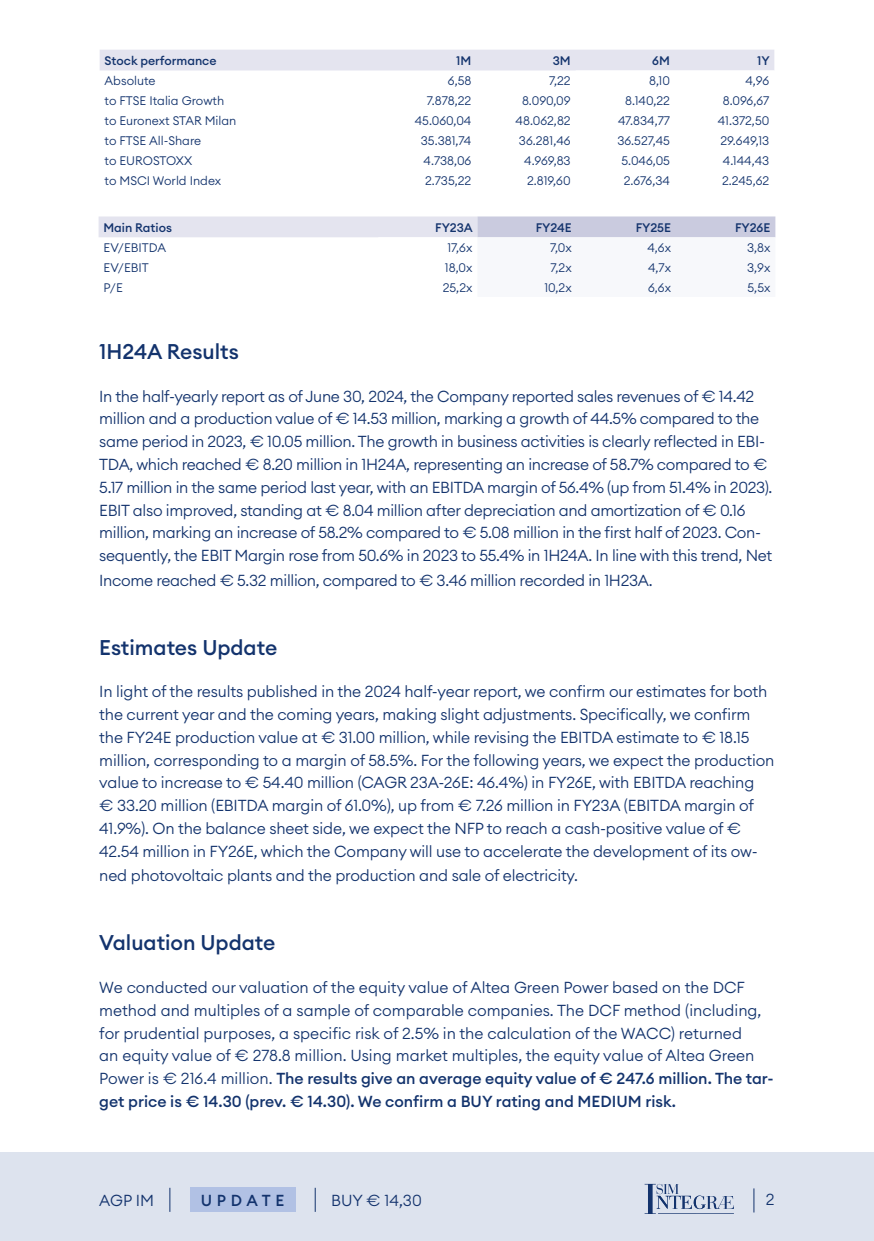
<style>
.page{position:relative;width:874px;height:1241px;background:#fff}
.page>*{position:absolute;margin:0;border:0;box-sizing:border-box;transform-origin:0 0}
.t1{font:500 21px "Euclid Circular A";color:#13336d}
.t2{font:300 15.75px/22.8px "Euclid Circular A";letter-spacing:-.01em;color:#13336d}
.t3{font:500 15.75px "Euclid Circular A";letter-spacing:.3em;color:#13336d}
.t4{font:300 12.25px "Euclid Circular A";color:#13336d}
.t5{font:500 12.25px "Euclid Circular A";color:#13336d}
.s1{font-weight:500}
</style>
<div class="page">
<div style="left:0;top:1152px;width:873px;height:88px;background:#dde3ee"></div>
<svg style="left:169px;top:1187px;width:1px;height:24px"></svg>
<div style="left:189px;top:1187px;width:106px;height:24px;background:#b1c1e4"></div>
<svg style="left:314px;top:1187px;width:1px;height:24px"></svg>
<svg style="left:753px;top:1188px;width:1px;height:24px"></svg>
<svg style="left:644px;top:1183px;width:89px;height:30px"></svg>
<div style="left:100px;top:50px;width:674px;height:21px;background:#e4e4ef"></div>
<svg style="left:98px;top:216px;width:677px;height:22px;background:#dadbe9"></svg>
<p class="t5" style="left:105px;top:53px;width:113px">Stock performance</p>
<p class="t5" style="left:456px;top:53px;width:17px">1M</p>
<p class="t5" style="left:552px;top:53px;width:19px">3M</p>
<p class="t5" style="left:652px;top:53px;width:19px">6M</p>
<p class="t5" style="left:756px;top:53px;width:14px">1Y</p>
<p class="t4" style="left:105px;top:73px;width:53px">Absolute</p>
<p class="t4" style="left:447px;top:73px;width:25px">6,58</p>
<p class="t4" style="left:549px;top:73px;width:23px">7,22</p>
<p class="t4" style="left:648px;top:73px;width:22px">8,10</p>
<p class="t4" style="left:745px;top:73px;width:25px">4,96</p>
<p class="t4" style="left:105px;top:93px;width:121px">to FTSE Italia Growth</p>
<p class="t4" style="left:427px;top:93px;width:46px">7.878,22</p>
<p class="t4" style="left:522px;top:93px;width:50px">8.090,09</p>
<p class="t4" style="left:625px;top:93px;width:46px">8.140,22</p>
<p class="t4" style="left:722px;top:93px;width:48px">8.096,67</p>
<p class="t4" style="left:105px;top:113px;width:133px">to Euronext STAR Milan</p>
<p class="t4" style="left:414px;top:113px;width:58px">45.060,04</p>
<p class="t4" style="left:515px;top:113px;width:57px">48.062,82</p>
<p class="t4" style="left:617px;top:113px;width:54px">47.834,77</p>
<p class="t4" style="left:717px;top:113px;width:53px">41.372,50</p>
<p class="t4" style="left:105px;top:133px;width:98px">to FTSE All-Share</p>
<p class="t4" style="left:420px;top:133px;width:52px">35.381,74</p>
<p class="t4" style="left:518px;top:133px;width:53px">36.281,46</p>
<p class="t4" style="left:617px;top:133px;width:54px">36.527,45</p>
<p class="t4" style="left:720px;top:133px;width:50px">29.649,13</p>
<p class="t4" style="left:105px;top:152px;width:89px">to EUROSTOXX</p>
<p class="t4" style="left:423px;top:152px;width:49px">4.738,06</p>
<p class="t4" style="left:524px;top:152px;width:48px">4.969,83</p>
<p class="t4" style="left:621px;top:152px;width:50px">5.046,05</p>
<p class="t4" style="left:722px;top:152px;width:48px">4.144,43</p>
<p class="t4" style="left:105px;top:172px;width:118px">to MSCI World Index</p>
<p class="t4" style="left:425px;top:172px;width:48px">2.735,22</p>
<p class="t4" style="left:526px;top:172px;width:45px">2.819,60</p>
<p class="t4" style="left:623px;top:172px;width:48px">2.676,34</p>
<p class="t4" style="left:721px;top:172px;width:49px">2.245,62</p>
<p class="t5" style="left:103px;top:219px;width:70px">Main Ratios</p>
<p class="t5" style="left:435px;top:219px;width:39px">FY23A</p>
<p class="t5" style="left:535px;top:219px;width:38px">FY24E</p>
<p class="t5" style="left:635px;top:219px;width:37px">FY25E</p>
<p class="t5" style="left:734px;top:219px;width:37px">FY26E</p>
<p class="t4" style="left:103px;top:240px;width:64px">EV/EBITDA</p>
<p class="t4" style="left:447px;top:240px;width:26px">17,6x</p>
<p class="t4" style="left:549px;top:240px;width:23px">7,0x</p>
<p class="t4" style="left:647px;top:240px;width:25px">4,6x</p>
<p class="t4" style="left:746px;top:240px;width:25px">3,8x</p>
<p class="t4" style="left:103px;top:260px;width:47px">EV/EBIT</p>
<p class="t4" style="left:444px;top:260px;width:29px">18,0x</p>
<p class="t4" style="left:550px;top:260px;width:23px">7,2x</p>
<p class="t4" style="left:647px;top:260px;width:24px">4,7x</p>
<p class="t4" style="left:746px;top:260px;width:25px">3,9x</p>
<p class="t4" style="left:103px;top:279px;width:21px">P/E</p>
<p class="t4" style="left:442px;top:279px;width:31px">25,2x</p>
<p class="t4" style="left:544px;top:279px;width:29px">10,2x</p>
<p class="t4" style="left:647px;top:279px;width:25px">6,6x</p>
<p class="t4" style="left:747px;top:279px;width:24px">5,5x</p>
<h1 class="t1" style="left:99px;top:338px;width:141px">1H24A Results</h1>
<p class="t2" style="left:99px;top:384px;width:674px">In the half-yearly report as of June 30, 2024, the Company reported sales revenues of € 14.42 million and a production value of € 14.53 million, marking a growth of 44.5% compared to the same period in 2023, € 10.05 million. The growth in business activities is clearly reflected in EBI-TDA, which reached € 8.20 million in 1H24A, representing an increase of 58.7% compared to € 5.17 million in the same period last year, with an EBITDA margin of 56.4% (up from 51.4% in 2023).<br>EBIT also improved, standing at € 8.04 million after depreciation and amortization of € 0.16 million, marking an increase of 58.2% compared to € 5.08 million in the first half of 2023. Con&shy;sequently, the EBIT Margin rose from 50.6% in 2023 to 55.4% in 1H24A. In line with this trend, Net</p>
<p class="t2" style="left:99px;top:568px;width:554px">Income reached € 5.32 million, compared to € 3.46 million recorded in 1H23A.</p>
<h1 class="t1" style="left:99px;top:633px;width:179px">Estimates Update</h1>
<p class="t2" style="left:99px;top:680px;width:676px">In light of the results published in the 2024 half-year report, we confirm our estimates for both the current year and the coming years, making slight adjustments. Specifically, we confirm the FY24E production value at € 31.00 million, while revising the EBITDA estimate to € 18.15 million, corresponding to a margin of 58.5%. For the following years, we expect the production value to increase to € 54.40 million (CAGR 23A-26E: 46.4%) in FY26E, with EBITDA reaching<br>€ 33.20 million (EBITDA margin of 61.0%), up from € 7.26 million in FY23A (EBITDA margin of 41.9%). On the balance sheet side, we expect the NFP to reach a cash-positive value of € 42.54 million in FY26E, which the Company will use to accelerate the development of its ow-</p>
<p class="t2" style="left:99px;top:863px;width:480px">ned photovoltaic plants and the production and sale of electricity.</p>
<h1 class="t1" style="left:99px;top:929px;width:178px">Valuation Update</h1>
<p class="t2" style="left:99px;top:975px;width:675px">We conducted our valuation of the equity value of Altea Green Power based on the DCF method and multiples of a sample of comparable companies. The DCF method (including, for prudential purposes, a specific risk of 2.5% in the calculation of the WACC) returned<br>an equity value of € 278.8 million. Using market multiples, the equity value of Altea Green Power is € 216.4 million. <span class="s1">The results give an average equity value of € 247.6 million. The tar&shy;get price is € 14.30 (prev. € 14.30). We confirm a BUY rating and MEDIUM risk.</span></p>
<p class="t2" style="left:99px;top:1188px;width:56px">AGP IM</p>
<p class="t3" style="left:201px;top:1190px;width:85px">UPDATE</p>
<p class="t2" style="left:331px;top:1188px;width:92px">BUY € 14,30</p>
<p class="t2" style="left:765px;top:1187px;width:10px">2</p>
</div>
